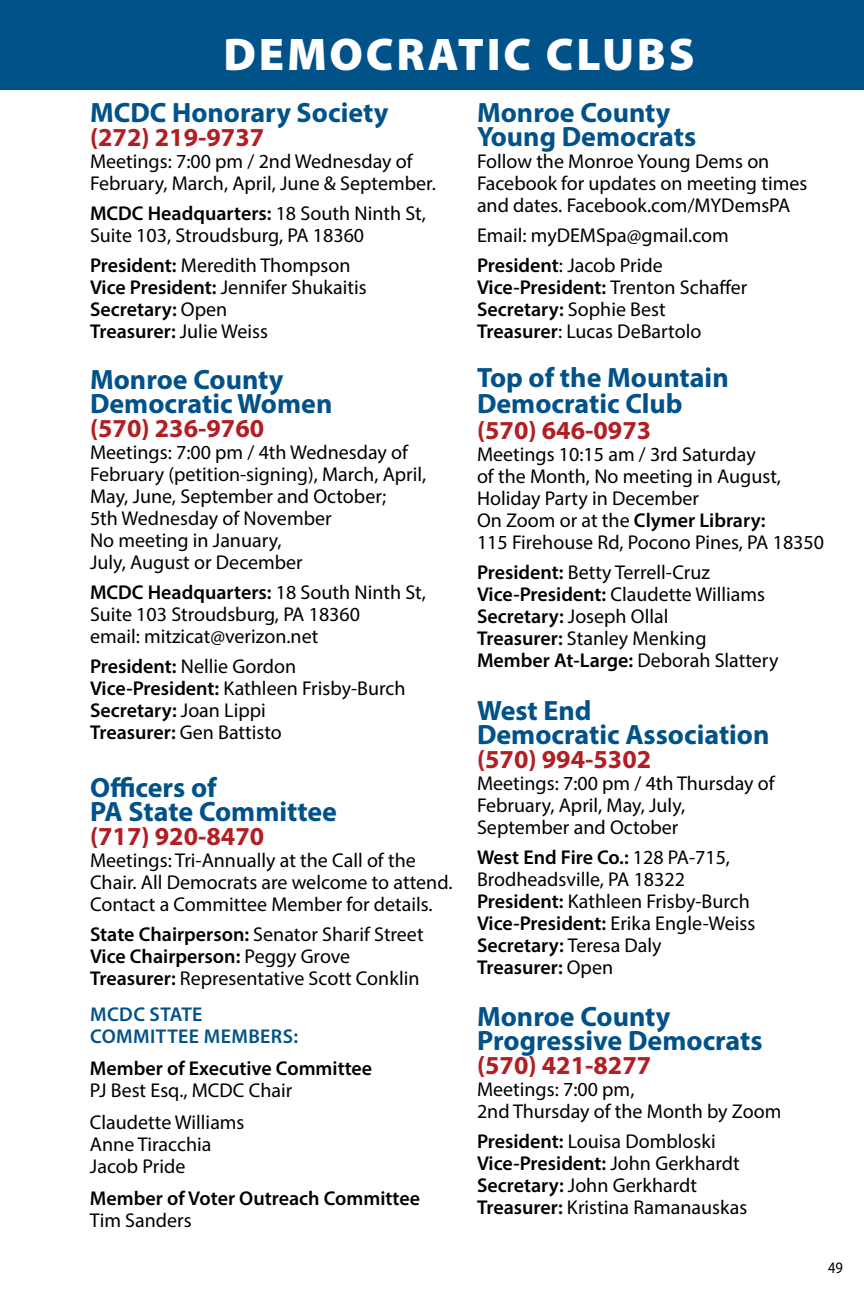
<style>
.page{position:relative;width:864px;height:1296px;background:#fff}
.page>*{position:absolute;margin:0;border:0;box-sizing:border-box;transform-origin:0 0}
.t1{font:900 46px "Myriad Pro";letter-spacing:.06em;color:#fff}
.t2{font:700 28px/24px "Myriad Pro";color:#005289}
.t3{font:700 26px "Myriad Pro";color:#b11f24}
.t4{font:20px/22px "Myriad Pro";color:#000}
.t5{font:600 20px "Myriad Pro";color:#000}
.t6{font:600 20px/22px "Myriad Pro";letter-spacing:.02em;color:#005289}
.t7{font:16px "Myriad Pro";color:#000;scale:.9 1}
.s1{font-weight:600}
</style>
<div class="page">
<div style="left:0;top:0;width:864px;height:90px;background:#005289"></div>
<h1 class="t1" style="left:223px;top:24px;width:473px">DEMOCRATIC CLUBS</h1>
<h2 class="t2" style="left:90px;top:99px;width:300px">MCDC Honorary Society</h2>
<h3 class="t3" style="left:90px;top:120px;width:176px">(272) 219-9737</h3>
<p class="t4" style="left:90px;top:150px;width:347px">Meetings: 7:00 pm / 2nd Wednesday of<br>February, March, April, June &amp; September.</p>
<p class="t4" style="left:90px;top:202px;width:337px"><span class="s1">MCDC Headquarters:</span> 18 South Ninth St,<br>Suite 103, Stroudsburg, PA 18360</p>
<p class="t4" style="left:90px;top:254px;width:278px"><span class="s1">President:</span> Meredith Thompson<br><span class="s1">Vice President:</span> Jennifer Shukaitis<br><span class="s1">Secretary:</span> Open<br><span class="s1">Treasurer:</span> Julie Weiss</p>
<h2 class="t2" style="left:90px;top:366px;width:244px">Monroe County<br>Democratic Women</h2>
<h3 class="t3" style="left:90px;top:411px;width:176px">(570) 236-9760</h3>
<p class="t4" style="left:90px;top:441px;width:338px">Meetings: 7:00 pm / 4th Wednesday of<br>February (petition-signing), March, April,<br>May, June, September and October;<br>5th Wednesday of November<br>No meeting in January,<br>July, August or December</p>
<p class="t4" style="left:90px;top:581px;width:337px"><span class="s1">MCDC Headquarters:</span> 18 South Ninth St,<br>Suite 103 Stroudsburg, PA 18360<br>email: mitzicat@verizon.net</p>
<p class="t4" style="left:90px;top:655px;width:317px"><span class="s1">President:</span> Nellie Gordon<br><span class="s1">Vice-President:</span> Kathleen Frisby-Burch<br><span class="s1">Secretary:</span> Joan Lippi<br><span class="s1">Treasurer:</span> Gen Battisto</p>
<h2 class="t2" style="left:90px;top:774px;width:249px">Officers of<br>PA State Committee</h2>
<h3 class="t3" style="left:90px;top:819px;width:176px">(717) 920-8470</h3>
<p class="t4" style="left:90px;top:849px;width:364px">Meetings: Tri-Annually at the Call of the<br>Chair. All Democrats are welcome to attend.<br>Contact a Committee Member for details.</p>
<p class="t4" style="left:90px;top:923px;width:335px"><span class="s1">State Chairperson:</span> Senator Sharif Street<br><span class="s1">Vice Chairperson:</span> Peggy Grove<br><span class="s1">Treasurer:</span> Representative Scott Conklin</p>
<p class="t6" style="left:90px;top:1003px;width:209px">MCDC STATE<br>COMMITTEE MEMBERS:</p>
<p class="t5" style="left:90px;top:1055px;width:284px">Member of Executive Committee</p>
<p class="t4" style="left:90px;top:1074px;width:204px;line-height:32px">PJ Best Esq., MCDC Chair<br>Claudette Williams</p>
<p class="t4" style="left:90px;top:1133px;width:123px">Anne Tiracchia<br>Jacob Pride</p>
<p class="t5" style="left:90px;top:1185px;width:332px">Member of Voter Outreach Committee</p>
<p class="t4" style="left:90px;top:1209px;width:103px">Tim Sanders</p>
<h2 class="t2" style="left:477px;top:99px;width:221px">Monroe County<br>Young Democrats</h2>
<p class="t4" style="left:477px;top:150px;width:332px">Follow the Monroe Young Dems on<br>Facebook for updates on meeting times and dates. Facebook.com/MYDemsPA</p>
<p class="t4" style="left:477px;top:220px;width:253px;line-height:30px">Email: myDEMSpa@gmail.com<br><span class="s1">President</span>: Jacob Pride</p>
<p class="t4" style="left:477px;top:276px;width:272px"><span class="s1">Vice-President:</span> Trenton Schaffer<br><span class="s1">Secretary:</span> Sophie Best<br><span class="s1">Treasurer</span>: Lucas DeBartolo</p>
<h2 class="t2" style="left:477px;top:363px;width:253px;line-height:26px">Top of the Mountain<br>Democratic Club</h2>
<h3 class="t3" style="left:477px;top:413px;width:176px">(570) 646-0973</h3>
<p class="t4" style="left:477px;top:443px;width:349px">Meetings 10:15 am / 3rd Saturday<br>of the Month, No meeting in August,<br>Holiday Party in December<br>On Zoom or at the <span class="s1">Clymer Library:<br></span>115 Firehouse Rd, Pocono Pines, PA 18350</p>
<p class="t4" style="left:477px;top:561px;width:303px"><span class="s1">President:</span> Betty Terrell-Cruz<br><span class="s1">Vice-President:</span> Claudette Williams<br><span class="s1">Secretary:</span> Joseph Ollal<br><span class="s1">Treasurer:</span> Stanley Menking<br><span class="s1">Member At-Large:</span> Deborah Slattery</p>
<h2 class="t2" style="left:477px;top:697px;width:294px">West End<br>Democratic Association</h2>
<h3 class="t3" style="left:477px;top:742px;width:176px">(570) 994-5302</h3>
<p class="t4" style="left:477px;top:772px;width:299px">Meetings: 7:00 pm / 4th Thursday of<br>February, April, May, July,<br>September and October</p>
<p class="t4" style="left:477px;top:846px;width:280px"><span class="s1">West End Fire Co.:</span> 128 PA-715,<br>Brodheadsville, PA 18322<br><span class="s1">President:</span> Kathleen Frisby-Burch<br><span class="s1">Vice-President:</span> Erika Engle-Weiss<br><span class="s1">Secretary:</span> Teresa Daly<br><span class="s1">Treasurer:</span> Open</p>
<h2 class="t2" style="left:477px;top:1004px;width:287px">Monroe County<br>Progressive Democrats</h2>
<h3 class="t3" style="left:477px;top:1049px;width:176px">(570) 421-8277</h3>
<p class="t4" style="left:477px;top:1078px;width:306px">Meetings: 7:00 pm,<br>2nd Thursday of the Month by Zoom</p>
<p class="t4" style="left:477px;top:1130px;width:272px"><span class="s1">President:</span> Louisa Dombloski<br><span class="s1">Vice-President:</span> John Gerkhardt<br><span class="s1">Secretary:</span> John Gerkhardt<br><span class="s1">Treasurer:</span> Kristina Ramanauskas</p>
<p class="t7" style="left:828px;top:1258px;width:18px">49</p>
</div>
